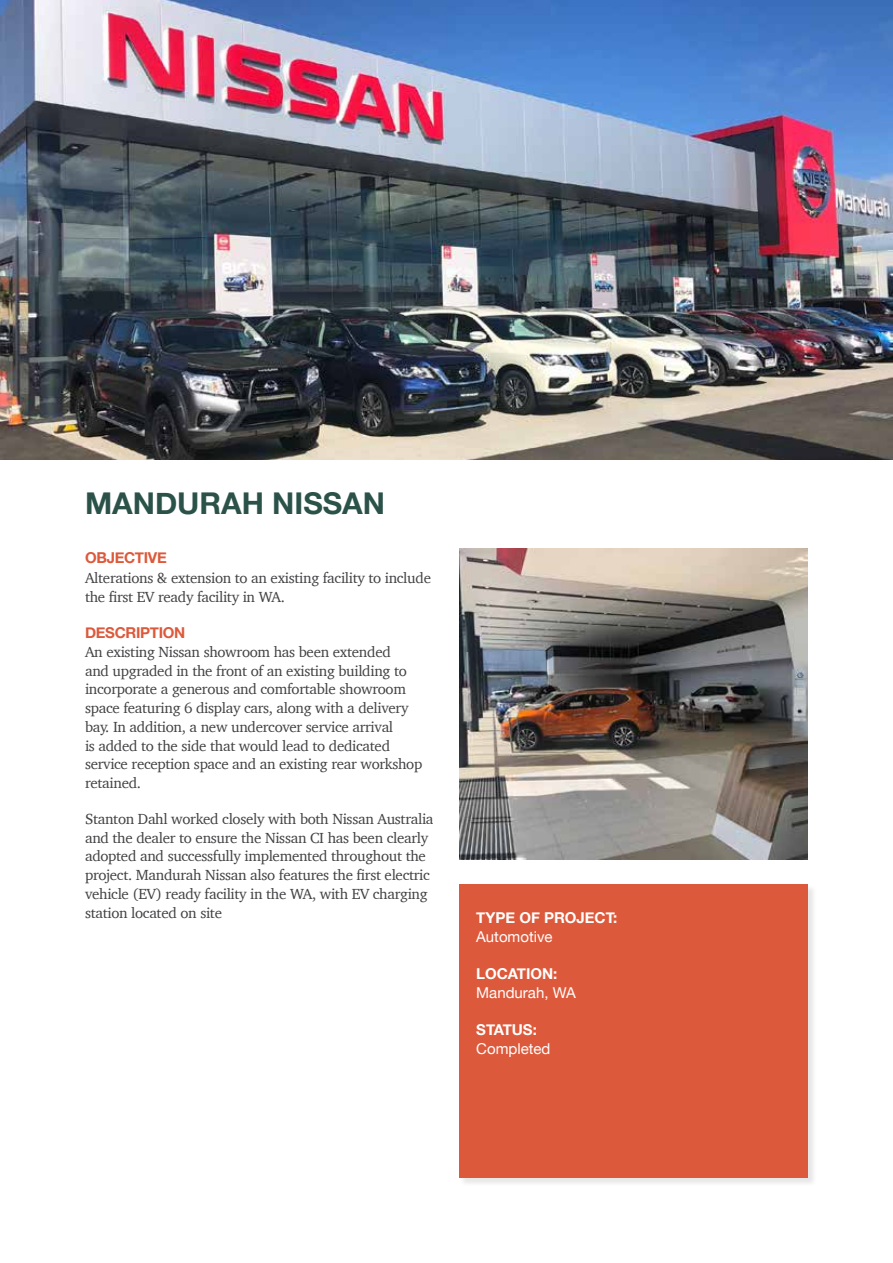
<style>
.page{position:relative;width:893px;height:1263px;background:#fff}
.page>*{position:absolute;margin:0;border:0;box-sizing:border-box;transform-origin:0 0}
.t1{font:700 30px "Helvetica Neue";color:#2b5249}
.t2{font:15px/18.8px "Charter";letter-spacing:-.02em;color:#414042}
.t3{font:700 15px "Helvetica Neue";color:#fff}
.t4{font:15px "Helvetica Neue";color:#fff}
.t5{font:700 15px "Helvetica Neue";letter-spacing:-.02em;color:#dd593b}
</style>
<div class="page">
<div style="left:459px;top:884px;width:358px;height:303px;background:#000;opacity:.1"></div>
<div style="left:459px;top:884px;width:349px;height:294px;background:#dd593b"></div>
<img style="left:0;top:0;width:893px;height:459px">
<img style="left:459px;top:549px;width:349px;height:310px">
<h1 class="t1" style="left:85px;top:485px;width:302px">MANDURAH NISSAN</h1>
<p class="t5" style="left:85px;top:549px;width:83px">OBJECTIVE</p>
<p class="t2" style="left:85px;top:567px;width:347px;line-height:19.5px">Alterations &amp; extension to an existing facility to include the first EV ready facility in WA.</p>
<p class="t5" style="left:85px;top:623px;width:102px">DESCRIPTION</p>
<p class="t2" style="left:85px;top:642px;width:339px">An existing Nissan showroom has been extended<br>and upgraded in the front of an existing building to incorporate a generous and comfortable showroom space featuring 6 display cars, along with a delivery bay. In addition, a new undercover service arrival<br>is added to the side that would lead to dedicated service reception space and an existing rear workshop retained.</p>
<p class="t2" style="left:85px;top:809px;width:350px">Stanton Dahl worked closely with both Nissan Australia and the dealer to ensure the Nissan CI has been clearly adopted and successfully implemented throughout the project. Mandurah Nissan also features the first electric vehicle (EV) ready facility in the WA, with EV charging station located on site</p>
<p class="t3" style="left:476px;top:908px;width:143px">TYPE OF PROJECT:</p>
<p class="t4" style="left:476px;top:928px;width:78px">Automotive</p>
<p class="t3" style="left:476px;top:964px;width:83px">LOCATION:</p>
<p class="t4" style="left:476px;top:984px;width:101px">Mandurah, WA</p>
<p class="t3" style="left:476px;top:1020px;width:62px">STATUS:</p>
<p class="t4" style="left:476px;top:1040px;width:76px">Completed</p>
</div>
